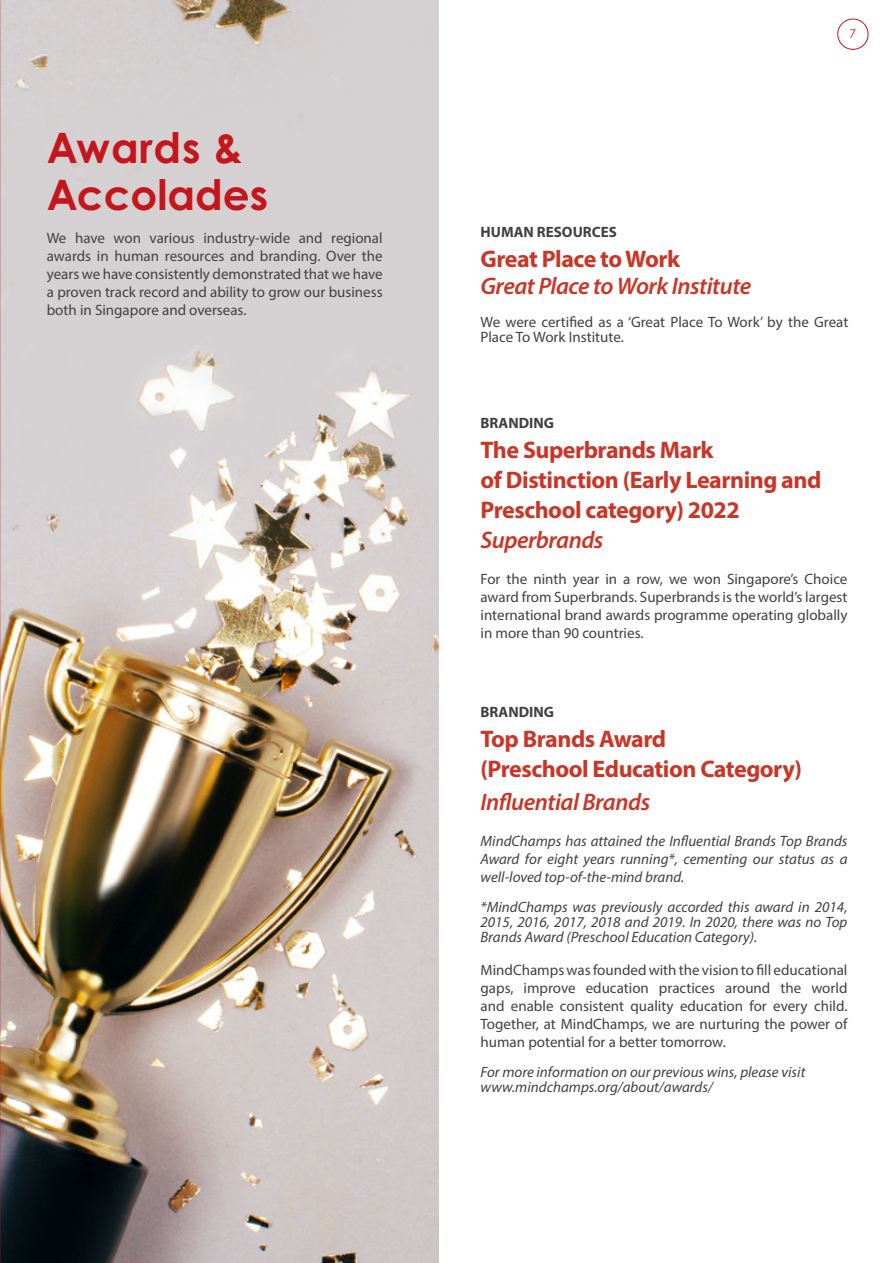
<style>
.page{position:relative;width:893px;height:1263px;background:#fff}
.page>*{position:absolute;margin:0;border:0;box-sizing:border-box;transform-origin:0 0}
.t1{font:700 42px/47.5px "Century Gothic Pro";color:#c4161c}
.t2{font:700 24px/30px "Myriad Pro";letter-spacing:-.02em;color:#c93627}
.t3{font:italic 600 24px "Myriad Pro";letter-spacing:-.02em;color:#c93627}
.t4{font:15px/18px "Myriad Pro";color:#414042;text-align:justify}
.t5{font:italic 15px/15px "Myriad Pro";color:#414042;text-align:justify}
.t6{font:700 15px "Myriad Pro";color:#414042}
.t7{font:12px "Century Gothic";color:#c4161c}
</style>
<div class="page">
<img style="left:0;top:0;width:438px;height:1263px">
<div style="left:837px;top:19px;width:31px;height:31px;border:1px solid #c4161c;border-radius:50%"></div>
<h1 class="t1" style="left:47px;top:123px;width:223px">Awards &amp;<br>Accolades</h1>
<p class="t4" style="left:47px;top:229px;width:337px">We have won various industry-wide and regional awards in human resources and branding. Over the years we have consistently demonstrated that we have a proven track record and ability to grow our business both in Singapore and overseas.</p>
<p class="t7" style="left:849px;top:26px;width:8px">7</p>
<p class="t6" style="left:480px;top:222px;width:138px">HUMAN RESOURCES</p>
<h2 class="t2" style="left:480px;top:243px;width:201px">Great Place to Work</h2>
<h2 class="t3" style="left:480px;top:271px;width:272px">Great Place to Work Institute</h2>
<p class="t4" style="left:480px;top:315px;width:369px;line-height:15px">We were certified as a ‘Great Place To Work’ by the Great<br>Place To Work Institute.</p>
<p class="t6" style="left:480px;top:413px;width:75px">BRANDING</p>
<h2 class="t2" style="left:480px;top:434px;width:342px">The Superbrands Mark<br>of Distinction (Early Learning and<br>Preschool category) 2022</h2>
<h2 class="t3" style="left:480px;top:525px;width:124px">Superbrands</h2>
<p class="t4" style="left:480px;top:570px;width:368px">For the ninth year in a row, we won Singapore’s Choice award from Superbrands. Superbrands is the world’s largest international brand awards programme operating globally in more than 90 countries.</p>
<p class="t6" style="left:480px;top:702px;width:75px">BRANDING</p>
<h2 class="t2" style="left:480px;top:723px;width:323px">Top Brands Award<br>(Preschool Education Category)</h2>
<h2 class="t3" style="left:480px;top:787px;width:171px">Influential Brands</h2>
<p class="t5" style="left:480px;top:832px;width:368px;line-height:18px">MindChamps has attained the Influential Brands Top Brands Award for eight years running*, cementing our status as a well-loved top-of-the-mind brand.</p>
<p class="t5" style="left:480px;top:899px;width:368px">*MindChamps was previously accorded this award in 2014, 2015, 2016, 2017, 2018 and 2019. In 2020, there was no Top Brands Award (Preschool Education Category).</p>
<p class="t4" style="left:480px;top:961px;width:368px">MindChamps was founded with the vision to fill educational gaps, improve education practices around the world and enable consistent quality education for every child.<br>Together, at MindChamps, we are nurturing the power of human potential for a better tomorrow.</p>
<p class="t5" style="left:480px;top:1064px;width:326px">For more information on our previous wins, please visit www.mindchamps.org/about/awards/</p>
</div>
